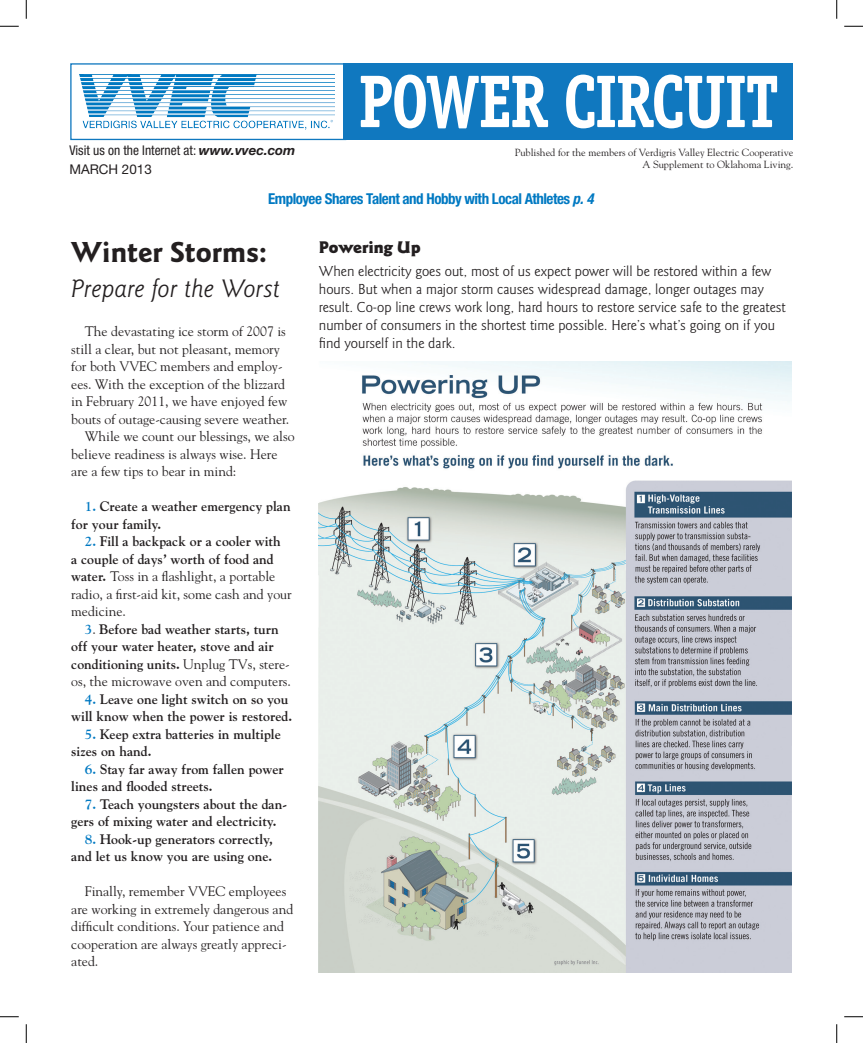
<style>
.page{position:relative;width:863px;height:1043px;background:#fff}
.page>*{position:absolute;margin:0;border:0;box-sizing:border-box;transform-origin:0 0}
.t1{font:700 74.88px "Officina Serif";letter-spacing:-.035em;color:#fff;scale:.85 1}
.t2{font:700 30px "Goudy Sans";color:#231f20}
.t3{font:italic 26.25px "Goudy Sans";color:#231f20}
.t4{font:900 17.5px "Goudy Sans";letter-spacing:-.005em;color:#231f20}
.t5{font:15px/18px "Goudy Sans";color:#231f20}
.t6{font:700 condensed 15px "Helvetica Neue";letter-spacing:-.03em;color:#0079c2}
.VVEC_Body_Copy{font:13.75px/17.5px "Goudy";color:#231f20}
.VVEC_Body_Copy-2{font:700 13.75px/17.5px "Goudy";color:#231f20}
.t7{font:condensed 13.38px/18.8px "Helvetica Neue";color:#231f20}
.t8{font:10.38px/12.4px "Goudy";color:#231f20;text-align:right}
.s1{font-weight:700;font-style:italic;font-stretch:normal}
.s2{font-stretch:normal}
.s3{font-style:italic}
.s4{color:#0079c2}
.s5{font-weight:700;color:#0079c2}
.s6{font-weight:700}
.s7{font-weight:400}
</style>
<div class="page">
<img style="left:79px;top:75px;width:255px;height:54px">
<div style="left:70px;top:63px;width:276px;height:77px;border:1px solid #1078bf"></div>
<div style="left:344px;top:63px;width:448px;height:77px;background:#1078bf"></div>
<img style="left:319px;top:361px;width:472px;height:611px">
<svg style="left:0;top:25px;width:19px;height:2px"></svg>
<svg style="left:844px;top:25px;width:18px;height:2px"></svg>
<svg style="left:0;top:1016px;width:19px;height:1px"></svg>
<svg style="left:844px;top:1016px;width:18px;height:1px"></svg>
<svg style="left:25px;top:0;width:2px;height:19px"></svg>
<svg style="left:25px;top:1024px;width:2px;height:18px"></svg>
<svg style="left:836px;top:0;width:1px;height:19px"></svg>
<svg style="left:836px;top:1024px;width:1px;height:18px"></svg>
<h1 class="t1" style="left:358px;top:55px;width:496px">POWER CIRCUIT</h1>
<p class="t8" style="left:514px;top:146px;width:280px">Published for the members of Verdigris Valley Electric Cooperative<br>A Supplement to Oklahoma Living.</p>
<p class="t7" style="left:69px;top:141px;width:227px">Visit us on the Internet at: <span class="s1">www.vvec.com<br></span><span class="s2">MARCH 2013</span></p>
<p class="t6" style="left:268px;top:189px;width:327px">Employee Shares Talent and Hobby with Local Athletes <span class="s3">p. 4</span></p>
<p class="t2" style="left:71px;top:234px;width:198px">Winter Storms:</p>
<p class="t3" style="left:71px;top:274px;width:210px">Prepare for the Worst</p>
<p class="VVEC_Body_Copy" style="left:71px;top:322px;width:220px;text-indent:14px">The devastating ice storm of 2007 is still a clear, but not pleasant, memory for both VVEC members and employ&shy;ees. With the exception of the blizzard in February 2011, we have enjoyed few bouts of outage-causing severe weather.</p>
<p class="VVEC_Body_Copy" style="left:71px;top:427px;width:225px;text-indent:14px">While we count our blessings, we also believe readiness is always wise. Here are a few tips to bear in mind:</p>
<p class="VVEC_Body_Copy-2" style="left:71px;top:497px;width:221px;text-indent:14px"><span class="s4">1.</span> Create a weather emergency plan for your family.</p>
<p class="VVEC_Body_Copy" style="left:71px;top:532px;width:222px;text-indent:14px"><span class="s5">2.</span> <span class="s6">Fill a backpack or a cooler with<br>a couple of days’ worth of food and water.</span> Toss in a flashlight, a portable radio, a first-aid kit, some cash and your medicine.</p>
<p class="VVEC_Body_Copy-2" style="left:71px;top:620px;width:221px;text-indent:14px"><span class="s4">3</span><span class="s7">.</span> Before bad weather starts, turn off your water heater, stove and air conditioning units. <span class="s7">Unplug TVs, stere&shy;os, the microwave oven and computers.</span></p>
<p class="VVEC_Body_Copy-2" style="left:71px;top:690px;width:222px;text-align:right"><span class="s4">4.</span> Leave one light switch on so you will know when the power is restored.</p>
<p class="VVEC_Body_Copy-2" style="left:71px;top:725px;width:211px;text-indent:14px"><span class="s4">5.</span> Keep extra batteries in multiple sizes on hand.</p>
<p class="VVEC_Body_Copy-2" style="left:71px;top:760px;width:214px;text-indent:14px"><span class="s4">6.</span> Stay far away from fallen power lines and flooded streets.</p>
<p class="VVEC_Body_Copy-2" style="left:71px;top:795px;width:217px;text-indent:14px"><span class="s4">7.</span> Teach youngsters about the dan&shy;gers of mixing water and electricity.</p>
<p class="VVEC_Body_Copy-2" style="left:71px;top:830px;width:203px;text-align:right"><span class="s4">8.</span> Hook-up generators correctly, and let us know you are using one.</p>
<p class="VVEC_Body_Copy" style="left:71px;top:882px;width:223px;text-indent:14px">Finally, remember VVEC employees are working in extremely dangerous and difficult conditions. Your patience and cooperation are always greatly appreci&shy;ated.</p>
<p class="t4" style="left:319px;top:237px;width:103px">Powering Up</p>
<p class="t5" style="left:319px;top:262px;width:468px">When electricity goes out, most of us expect power will be restored within a few hours. But when a major storm causes widespread damage, longer outages may result. Co-op line crews work long, hard hours to restore service safe to the greatest number of consumers in the shortest time possible. Here’s what’s going on if you find yourself in the dark.</p>
</div>
